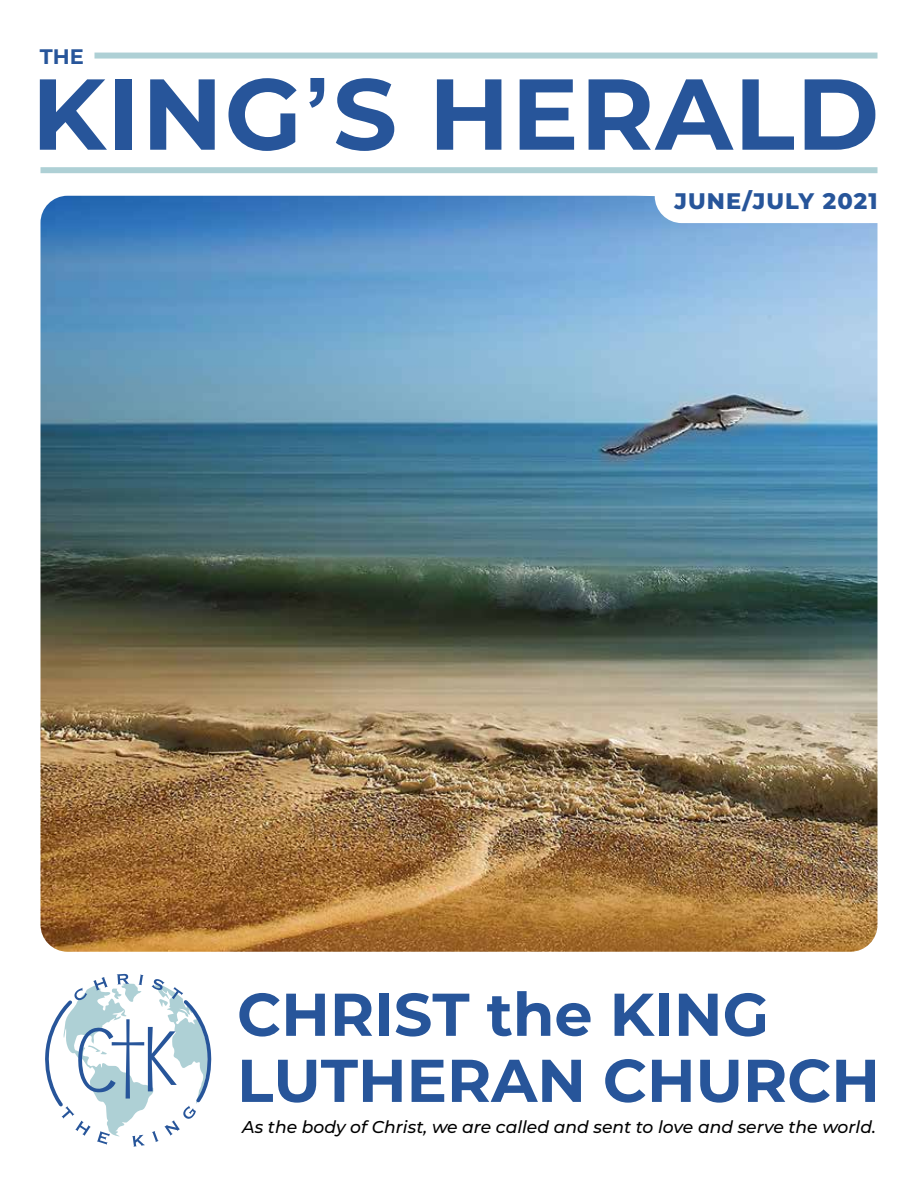
<style>
.page{position:relative;width:918px;height:1188px;background:#fff}
.page>*{position:absolute;margin:0;border:0;box-sizing:border-box;transform-origin:0 0}
.t1{font:700 100.5px "Montserrat";letter-spacing:.015em;color:#27559a}
.t2{font:700 60.3px/66.2px "Montserrat";color:#27559a}
.t3{font:800 22.5px "Montserrat";letter-spacing:.05em;color:#27559a}
.t4{font:700 21px "Montserrat";color:#27559a}
.t5{font:italic 500 17.1px "Montserrat";color:#000}
.s1{font-family:"Arial"}
</style>
<div class="page">
<img style="left:40px;top:196px;width:838px;height:756px">
<svg style="left:45px;top:973px;width:167px;height:174px"></svg>
<div style="left:40px;top:167px;width:838px;height:6px;background:#aed0d5"></div>
<div style="left:94px;top:53px;width:784px;height:6px;background:#aed0d5"></div>
<p class="t4" style="left:40px;top:42px;width:46px">THE</p>
<h1 class="t1" style="left:32px;top:42px;width:849px">KING<span class="s1">’</span>S HERALD</h1>
<h3 class="t3" style="left:675px;top:184px;width:204px">JUNE/JULY 2021</h3>
<h2 class="t2" style="left:237px;top:978px;width:644px">CHRIST the KING<br>LUTHERAN CHURCH</h2>
<p class="t5" style="left:242px;top:1115px;width:635px">As the body of Christ, we are called and sent to love and serve the world.</p>
</div>
